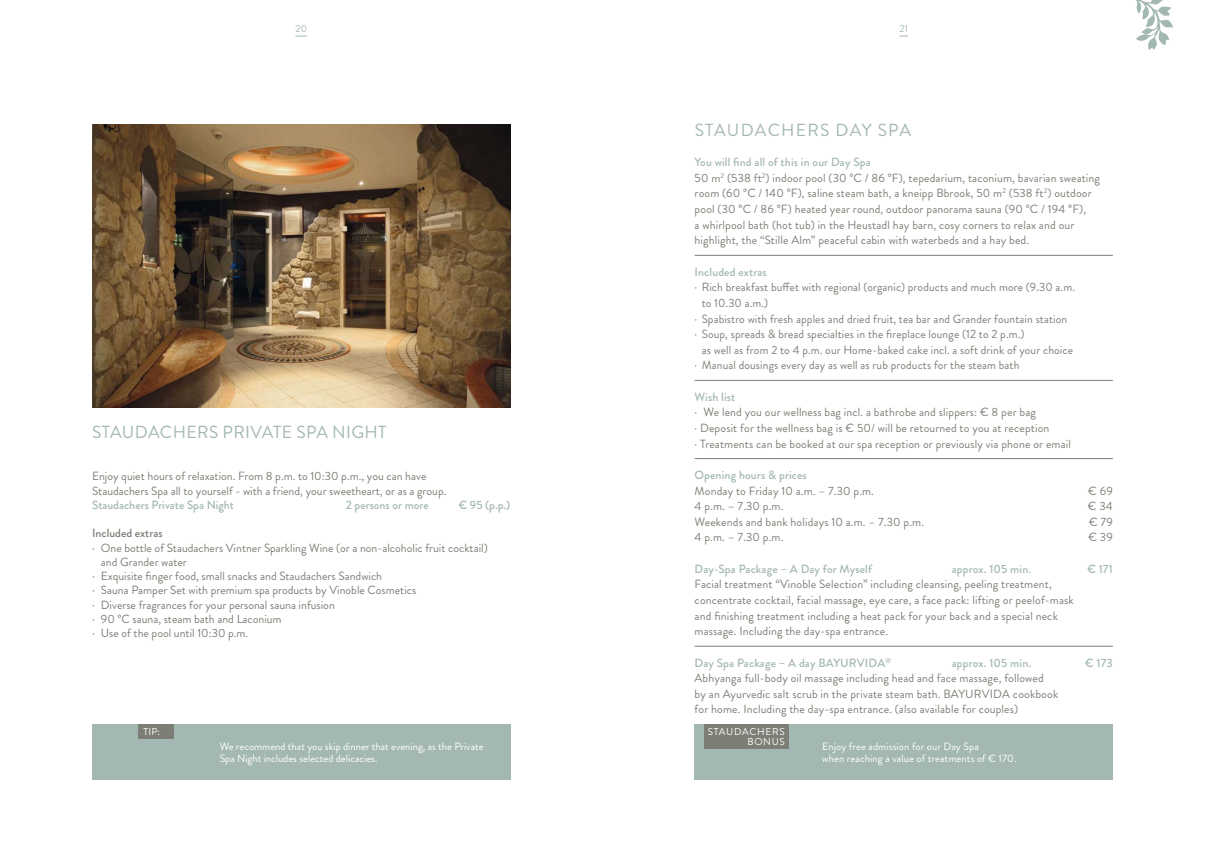
<style>
.page{position:relative;width:1205px;height:851px;background:#fff}
.page>*{position:absolute;margin:0;border:0;box-sizing:border-box;transform-origin:0 0}
.t1{font:17.5px "Brandon Grotesque";letter-spacing:.02em;color:#a3b8b2}
.t2{font:17.5px "Brandon Grotesque";letter-spacing:.07em;color:#a3b8b2}
.t3{font:11.88px/15.6px "Brandon Grotesque";letter-spacing:.01em;color:#7d7e75}
.t4{font:500 11.88px "Brandon Grotesque";letter-spacing:.01em;color:#a3b8b2}
.t5{font:500 11.88px "Brandon Grotesque";color:#7d7e75}
.t6{font:10.62px/12.8px "Brandon Grotesque";color:#fff}
.t7{font:10px/10px "Brandon Grotesque";letter-spacing:.07em;color:#fff;text-align:right}
.t8{font:10px "Brandon Grotesque";color:#a3b8b2}
.s1{font-weight:500;color:#a3b8b2}
</style>
<div class="page">
<div style="left:92px;top:724px;width:418px;height:56px;background:#a3b8b2"></div>
<img style="left:92px;top:124px;width:418px;height:283px">
<div style="left:138px;top:724px;width:36px;height:14px;background:#7d7e75"></div>
<svg style="left:295px;top:36px;width:12px;height:1px"></svg>
<svg style="left:1135px;top:0;width:38px;height:50px"></svg>
<div style="left:694px;top:724px;width:419px;height:56px;background:#a3b8b2"></div>
<div style="left:704px;top:724px;width:84px;height:24px;background:#7d7e75"></div>
<hr style="left:694px;top:255px;width:419px;height:1px;background:#7d7e75">
<hr style="left:694px;top:380px;width:419px;height:1px;background:#7d7e75">
<hr style="left:694px;top:458px;width:419px;height:1px;background:#7d7e75">
<hr style="left:694px;top:645px;width:419px;height:1px;background:#7d7e75">
<p class="t8" style="left:295px;top:22px;width:13px">20</p>
<p class="t8" style="left:899px;top:22px;width:10px">21</p>
<h1 class="t1" style="left:92px;top:419px;width:296px">STAUDACHERS PRIVATE SPA NIGHT</h1>
<p class="t3" style="left:92px;top:469px;width:356px;line-height:14.2px">Enjoy quiet hours of relaxation. From 8 p.m. to 10:30 p.m., you can have<br>Staudachers Spa all to yourself - with a friend, your sweetheart, or as a group.</p>
<p class="t4" style="left:92px;top:496px;width:143px">Staudachers Private Spa Night</p>
<p class="t4" style="left:346px;top:496px;width:85px">2 persons or more</p>
<p class="t4" style="left:459px;top:496px;width:53px">€ 95 (p.p.)</p>
<p class="t5" style="left:92px;top:525px;width:72px">Included extras</p>
<p class="t3" style="left:92px;top:540px;width:397px">· One bottle of Staudachers Vintner Sparkling Wine (or a non-alcoholic fruit cocktail)</p>
<p class="t3" style="left:101px;top:554px;width:87px">and Grander water</p>
<p class="t3" style="left:92px;top:568px;width:291px">· Exquisite finger food, small snacks and Staudachers Sandwich</p>
<p class="t3" style="left:92px;top:582px;width:326px">· Sauna Pamper Set with premium spa products by Vinoble Cosmetics</p>
<p class="t3" style="left:92px;top:597px;width:244px">· Diverse fragrances for your personal sauna infusion</p>
<p class="t3" style="left:92px;top:611px;width:191px">· 90 °C sauna, steam bath and Laconium</p>
<p class="t3" style="left:92px;top:625px;width:158px">· Use of the pool until 10:30 p.m.</p>
<p class="t7" style="left:144px;top:726px;width:18px">TIP:</p>
<p class="t6" style="left:220px;top:739px;width:265px">We recommend that you skip dinner that evening, as the Private<br>Spa Night includes selected delicacies.</p>
<h1 class="t2" style="left:695px;top:118px;width:218px">STAUDACHERS DAY SPA</h1>
<p class="t3" style="left:694px;top:154px;width:407px"><span class="s1">You will find all of this in our Day Spa<br></span>50 m<sup>2</sup> (538 ft<sup>2</sup>) indoor pool (30 °C / 86 °F), tepedarium, taconium, bavarian sweating room (60 °C / 140 °F), saline steam bath, a kneipp Bbrook, 50 m<sup>2</sup> (538 ft<sup>2</sup>) outdoor pool (30 °C / 86 °F) heated year round, outdoor panorama sauna (90 °C / 194 °F),<br>a whirlpool bath (hot tub) in the Heustadl hay barn, cosy corners to relax and our highlight, the “Stille Alm” peaceful cabin with waterbeds and a hay bed.</p>
<p class="t4" style="left:694px;top:263px;width:74px">Included extras</p>
<p class="t3" style="left:694px;top:279px;width:382px">· Rich breakfast buffet with regional (organic) products and much more (9.30 a.m.</p>
<p class="t3" style="left:702px;top:295px;width:68px">to 10.30 a.m.)</p>
<p class="t3" style="left:694px;top:311px;width:374px">· Spabistro with fresh apples and dried fruit, tea bar and Grander fountain station</p>
<p class="t3" style="left:694px;top:326px;width:331px">· Soup, spreads &amp; bread specialties in the fireplace lounge (12 to 2 p.m.)</p>
<p class="t3" style="left:702px;top:342px;width:373px">as well as from 2 to 4 p.m. our Home-baked cake incl. a soft drink of your choice</p>
<p class="t3" style="left:694px;top:357px;width:326px">· Manual dousings every day as well as rub products for the steam bath</p>
<p class="t4" style="left:694px;top:388px;width:42px">Wish list</p>
<p class="t3" style="left:694px;top:404px;width:378px">· We lend you our wellness bag incl. a bathrobe and slippers: € 8 per bag<br>· Deposit for the wellness bag is € 50/ will be retourned to you at reception<br>· Treatments can be booked at our spa reception or previously via phone or email</p>
<p class="t4" style="left:694px;top:466px;width:114px">Opening hours &amp; prices</p>
<p class="t3" style="left:694px;top:482px;width:181px">Monday to Friday 10 a.m. – 7.30 p.m.</p>
<p class="t3" style="left:1088px;top:482px;width:26px">€ 69</p>
<p class="t3" style="left:694px;top:498px;width:90px">4 p.m. – 7.30 p.m.</p>
<p class="t3" style="left:1088px;top:498px;width:26px">€ 34</p>
<p class="t3" style="left:694px;top:514px;width:231px">Weekends and bank holidays 10 a.m. – 7.30 p.m.</p>
<p class="t3" style="left:1089px;top:514px;width:25px">€ 79</p>
<p class="t3" style="left:694px;top:529px;width:90px">4 p.m. – 7.30 p.m.</p>
<p class="t3" style="left:1088px;top:529px;width:26px">€ 39</p>
<p class="t4" style="left:694px;top:560px;width:179px">Day-Spa Package – A Day for Myself</p>
<p class="t4" style="left:952px;top:560px;width:81px">approx. 105 min.</p>
<p class="t4" style="left:1087px;top:560px;width:27px">€ 171</p>
<p class="t3" style="left:695px;top:576px;width:381px">Facial treatment “Vinoble Selection” including cleansing, peeling treatment, concentrate cocktail, facial massage, eye care, a face pack: lifting or peelof-mask and finishing treatment including a heat pack for your back and a special neck massage. Including the day-spa entrance.</p>
<p class="t4" style="left:695px;top:654px;width:198px">Day Spa Package – A day BAYURVIDA<sup>®</sup></p>
<p class="t4" style="left:952px;top:654px;width:81px">approx. 105 min.</p>
<p class="t4" style="left:1085px;top:654px;width:29px">€ 173</p>
<p class="t3" style="left:694px;top:670px;width:365px">Abhyanga full-body oil massage including head and face massage, followed<br>by an Ayurvedic salt scrub in the private steam bath. BAYURVIDA cookbook for home. Including the day-spa entrance. (also available for couples)</p>
<p class="t7" style="left:708px;top:726px;width:79px">STAUDACHERS<br>BONUS</p>
<p class="t6" style="left:822px;top:739px;width:196px">Enjoy free admission for our Day Spa<br>when reaching a value of treatments of € 170.</p>
</div>
